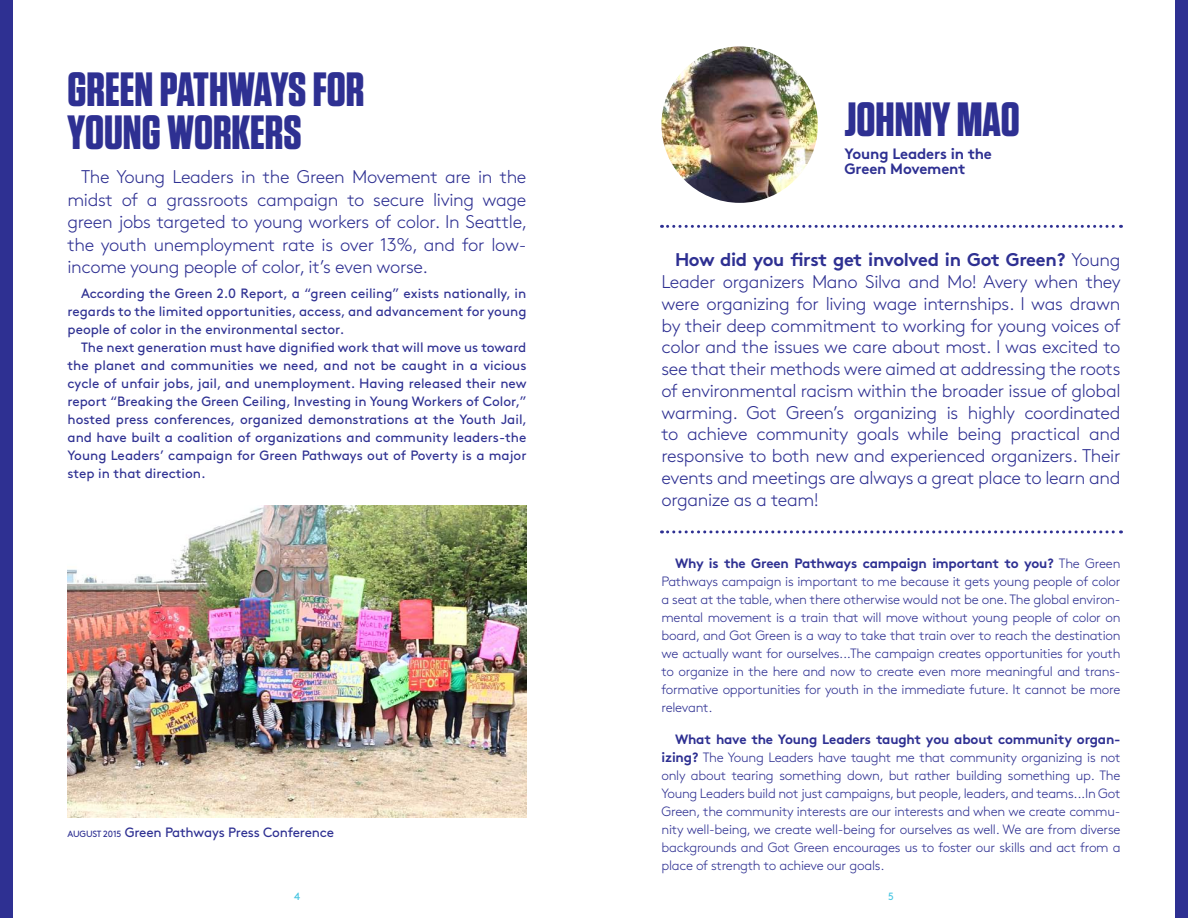
<style>
.page{position:relative;width:1188px;height:918px;background:#fff}
.page>*{position:absolute;margin:0;border:0;box-sizing:border-box;transform-origin:0 0}
.t1{font:700 48px/43.5px "Tungsten";color:#2e3092}
.t2{font:300 18.3px/21.8px "Brown";letter-spacing:-.02em;color:#2e3092;text-align:justify}
.t3{font:700 15px/15px "Brown";letter-spacing:-.01em;color:#2e3092}
.t4{font:300 13.5px/18px "Brown";letter-spacing:-.02em;color:#2e3092;text-align:justify}
.t5{font:13.5px/18px "Brown";color:#2e3092;text-align:justify}
.t6{font:10.5px "Brown";color:#4ac6e2}
.s1{font-size:9px}
.s2{font-weight:700}
</style>
<div class="page">
<svg style="left:662px;top:225px;width:459px;height:3px"></svg>
<svg style="left:662px;top:530px;width:459px;height:3px"></svg>
<img style="left:662px;top:46px;width:156px;height:157px;border-radius:78px">
<img style="left:68px;top:506px;width:458px;height:311px">
<div style="left:0;top:0;width:13px;height:918px;background:#2e3092"></div>
<div style="left:1175px;top:0;width:13px;height:918px;background:#2e3092"></div>
<h1 class="t1" style="left:68px;top:69px;width:298px">GREEN PATHWAYS FOR<br>YOUNG WORKERS</h1>
<p class="t2" style="left:68px;top:164px;width:461px;line-height:22.5px;text-indent:14px">The Young Leaders in the Green Movement are in the midst of a grassroots campaign to secure living wage green jobs targeted to young workers of color. In Seattle, the youth unemployment rate is over 13%, and for low&shy;income young people of color, it’s even worse.</p>
<p class="t5" style="left:68px;top:283px;width:461px;text-indent:14px">According the Green 2.0 Report, a “green ceiling” exists nationally, in regards to the limited opportunities, access, and advancement for young people of color in the environmental sector.</p>
<p class="t5" style="left:68px;top:337px;width:461px;text-indent:14px">The next generation must have dignified work that will move us toward the planet and communities we need, and not be caught in a vicious cycle of unfair jobs, jail, and unemployment. Having released their new report “Breaking the Green Ceiling, Investing in Young Workers of Color,” hosted press conferences, organized demonstrations at the Youth Jail, and have built a coalition of organizations and community leaders-the Young Leaders’ campaign for Green Pathways out of Poverty is a major step in that direction.</p>
<p class="t5" style="left:68px;top:822px;width:268px"><span class="s1">AUGUST 2015</span> Green Pathways Press Conference</p>
<h1 class="t1" style="left:844px;top:99px;width:177px">JOHNNY MAO</h1>
<p class="t3" style="left:844px;top:145px;width:149px">Young Leaders in the<br>Green Movement</p>
<p class="t2" style="left:662px;top:248px;width:461px;text-indent:14px"><span class="s2">How did you first get involved in Got Green?</span> Young Leader organizers Mano Silva and Mo! Avery when they were organizing for living wage internships. I was drawn by their deep commitment to working for young voices of color and the issues we care about most. I was excited to see that their methods were aimed at addressing the roots of environmental racism within the broader issue of global warming. Got Green’s organizing is highly coordinated to achieve community goals while being practical and responsive to both new and experienced organizers. Their events and meetings are always a great place to learn and organize as a team!</p>
<p class="t4" style="left:662px;top:554px;width:461px;text-indent:14px"><span class="s2">Why is the Green Pathways campaign important to you?</span> The Green Pathways campaign is important to me because it gets young people of color a seat at the table, when there otherwise would not be one. The global environ&shy;mental movement is a train that will move without young people of color on board, and Got Green is a way to take that train over to reach the destination we actually want for ourselves...The campaign creates opportunities for youth to organize in the here and now to create even more meaningful and trans&shy;formative opportunities for youth in the immediate future. It cannot be more relevant.</p>
<p class="t4" style="left:662px;top:729px;width:461px;text-indent:14px"><span class="s2">What have the Young Leaders taught you about community organ&shy;izing?</span> The Young Leaders have taught me that community organizing is not only about tearing something down, but rather building something up. The Young Leaders build not just campaigns, but people, leaders, and teams...In Got Green, the community interests are our interests and when we create commu&shy;nity well-being, we create well-being for ourselves as well. We are from diverse backgrounds and Got Green encourages us to foster our skills and act from a place of strength to achieve our goals.</p>
<p class="t6" style="left:294px;top:888px;width:7px">4</p>
<p class="t6" style="left:888px;top:888px;width:7px">5</p>
</div>
